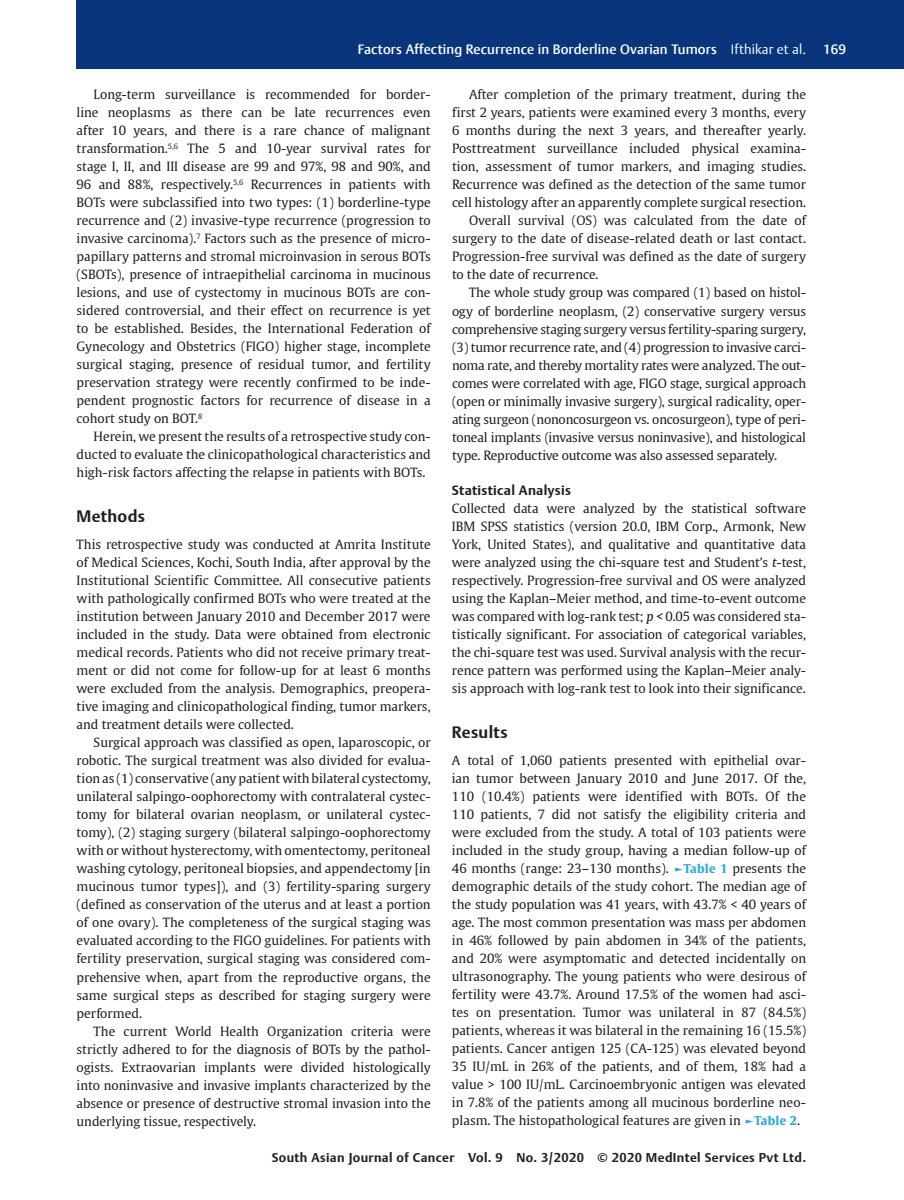
<style>
.page{position:relative;width:904px;height:1200px;background:#fff}
.page>*{position:absolute;margin:0;border:0;box-sizing:border-box;transform-origin:0 0}
.t1{font:700 16.5px "Thieme Argo 2011";letter-spacing:.02em;color:#231f20}
.t2{font:500 13.5px "Thieme Argo 2011";letter-spacing:.01em;color:#fff}
.t3{font:700 13.5px "Thieme Argo 2011";letter-spacing:.02em;color:#231f20}
.t4{font:12.75px/18px "Thieme Gulliver 2011";letter-spacing:-.01em;color:#231f20;text-align:justify}
.t5{font:700 12.75px "Thieme Argo 2011";letter-spacing:.03em;color:#231f20}
.s1{font-weight:300}
.s2{font-style:italic}
.s3{font-weight:700;font-size:12.15px;color:#2baae1}
</style>
<div class="page">
<div style="left:77px;top:0;width:826px;height:68px;background:#08357c"></div>
<p class="t2" style="left:358px;top:41px;width:449px">Factors Affecting Recurrence in Borderline Ovarian Tumors <span class="s1">Ifthikar et al.</span></p>
<p class="t2" style="left:822px;top:41px;width:25px">169</p>
<p class="t4" style="left:77px;top:85px;width:355px;text-indent:17px">Long-term surveillance is recommended for border&shy;line neoplasms as there can be late recurrences even after 10 years, and there is a rare chance of malignant transformation.<sup>5,6</sup> The 5 and 10-year survival rates for stage I, II, and III disease are 99 and 97%, 98 and 90%, and 96 and 88%, respectively.<sup>5,6</sup> Recurrences in patients with BOTs were subclassified into two types: (1) borderline-type recurrence and (2) invasive-type recurrence (progression to invasive carcinoma).<sup>7</sup> Factors such as the presence of micro&shy;papillary patterns and stromal microinvasion in serous BOTs (SBOTs), presence of intraepithelial carcinoma in mucinous lesions, and use of cystectomy in mucinous BOTs are con&shy;sidered controversial, and their effect on recurrence is yet to be established. Besides, the International Federation of Gynecology and Obstetrics (FIGO) higher stage, incomplete surgical staging, presence of residual tumor, and fertility preservation strategy were recently confirmed to be inde&shy;pendent prognostic factors for recurrence of disease in a cohort study on BOT.<sup>8</sup></p>
<p class="t4" style="left:77px;top:427px;width:355px;text-indent:17px">Herein, we present the results of a retrospective study con&shy;ducted to evaluate the clinicopathological characteristics and high-risk factors affecting the relapse in patients with BOTs.</p>
<p class="t1" style="left:77px;top:505px;width:70px">Methods</p>
<p class="t4" style="left:77px;top:535px;width:355px">This retrospective study was conducted at Amrita Institute of Medical Sciences, Kochi, South India, after approval by the Institutional Scientific Committee. All consecutive patients with pathologically confirmed BOTs who were treated at the institution between January 2010 and December 2017 were included in the study. Data were obtained from electronic medical records. Patients who did not receive primary treat&shy;ment or did not come for follow-up for at least 6 months were excluded from the analysis. Demographics, preopera&shy;tive imaging and clinicopathological finding, tumor markers, and treatment details were collected.</p>
<p class="t4" style="left:77px;top:733px;width:355px;text-indent:17px">Surgical approach was classified as open, laparoscopic, or robotic. The surgical treatment was also divided for evalua&shy;tion as (1) conservative (any patient with bilateral cystectomy, unilateral salpingo-oophorectomy with contralateral cystec&shy;tomy for bilateral ovarian neoplasm, or unilateral cystec&shy;tomy), (2) staging surgery (bilateral salpingo-oophorectomy with or without hysterectomy, with omentectomy, peritoneal washing cytology, peritoneal biopsies, and appendectomy [in mucinous tumor types]), and (3) fertility-sparing surgery (defined as conservation of the uterus and at least a portion of one ovary). The completeness of the surgical staging was evaluated according to the FIGO guidelines. For patients with fertility preservation, surgical staging was considered com&shy;prehensive when, apart from the reproductive organs, the same surgical steps as described for staging surgery were performed.</p>
<p class="t4" style="left:77px;top:1021px;width:355px;text-indent:17px">The current World Health Organization criteria were strictly adhered to for the diagnosis of BOTs by the pathol&shy;ogists. Extraovarian implants were divided histologically into noninvasive and invasive implants characterized by the absence or presence of destructive stromal invasion into the underlying tissue, respectively.</p>
<p class="t4" style="left:469px;top:85px;width:338px">After completion of the primary treatment, during the</p>
<p class="t4" style="left:452px;top:103px;width:355px">first 2 years, patients were examined every 3 months, every</p>
<p class="t4" style="left:452px;top:121px;width:355px">6 months during the next 3 years, and thereafter yearly.</p>
<p class="t4" style="left:452px;top:139px;width:355px">Posttreatment surveillance included physical examina-</p>
<p class="t4" style="left:452px;top:157px;width:355px">tion, assessment of tumor markers, and imaging studies.</p>
<p class="t4" style="left:452px;top:175px;width:355px">Recurrence was defined as the detection of the same tumor</p>
<p class="t4" style="left:452px;top:193px;width:355px">cell histology after an apparently complete surgical resection.</p>
<p class="t4" style="left:469px;top:211px;width:338px">Overall survival (OS) was calculated from the date of</p>
<p class="t4" style="left:452px;top:229px;width:355px">surgery to the date of disease-related death or last contact.</p>
<p class="t4" style="left:452px;top:247px;width:355px">Progression-free survival was defined as the date of surgery</p>
<p class="t4" style="left:452px;top:265px;width:148px">to the date of recurrence.</p>
<p class="t4" style="left:469px;top:283px;width:338px">The whole study group was compared (1) based on histol-</p>
<p class="t4" style="left:452px;top:301px;width:355px">ogy of borderline neoplasm, (2) conservative surgery versus</p>
<p class="t4" style="left:452px;top:319px;width:355px">comprehensive staging surgery versus fertility-sparing surgery,</p>
<p class="t4" style="left:452px;top:337px;width:355px">(3) tumor recurrence rate, and (4) progression to invasive carci-</p>
<p class="t4" style="left:452px;top:355px;width:355px">noma rate, and thereby mortality rates were analyzed. The out-</p>
<p class="t4" style="left:452px;top:373px;width:355px">comes were correlated with age, FIGO stage, surgical approach</p>
<p class="t4" style="left:452px;top:391px;width:355px">(open or minimally invasive surgery), surgical radicality, oper-</p>
<p class="t4" style="left:452px;top:409px;width:355px">ating surgeon (nononcosurgeon vs. oncosurgeon), type of peri-</p>
<p class="t4" style="left:452px;top:427px;width:355px">toneal implants (invasive versus noninvasive), and histological</p>
<p class="t4" style="left:452px;top:445px;width:326px">type. Reproductive outcome was also assessed separately.</p>
<p class="t3" style="left:452px;top:482px;width:120px">Statistical Analysis</p>
<p class="t4" style="left:452px;top:499px;width:355px">Collected data were analyzed by the statistical software IBM SPSS statistics (version 20.0, IBM Corp., Armonk, New York, United States), and qualitative and quantitative data were analyzed using the chi-square test and Student’s <span class="s2">t</span>-test, respectively. Progression-free survival and OS were analyzed using the Kaplan–Meier method, and time-to-event outcome was compared with log-rank test; <span class="s2">p &lt;</span> 0.05 was considered sta&shy;tistically significant. For association of categorical variables, the chi-square test was used. Survival analysis with the recur&shy;rence pattern was performed using the Kaplan–Meier analy&shy;sis approach with log-rank test to look into their significance.</p>
<p class="t1" style="left:452px;top:721px;width:57px">Results</p>
<p class="t4" style="left:452px;top:751px;width:355px">A total of 1,060 patients presented with epithelial ovar&shy;ian tumor between January 2010 and June 2017. Of the, 110 (10.4%) patients were identified with BOTs. Of the 110 patients, 7 did not satisfy the eligibility criteria and were excluded from the study. A total of 103 patients were included in the study group, having a median follow-up of 46 months (range: 23–130 months). <span class="s3">►Table 1</span> presents the demographic details of the study cohort. The median age of the study population was 41 years, with 43.7% &lt; 40 years of age. The most common presentation was mass per abdomen in 46% followed by pain abdomen in 34% of the patients, and 20% were asymptomatic and detected incidentally on ultrasonography. The young patients who were desirous of fertility were 43.7%. Around 17.5% of the women had asci&shy;tes on presentation. Tumor was unilateral in 87 (84.5%) patients, whereas it was bilateral in the remaining 16 (15.5%) patients. Cancer antigen 125 (CA-125) was elevated beyond 35 IU/mL in 26% of the patients, and of them, 18% had a value &gt; 100 IU/mL. Carcinoembryonic antigen was elevated in 7.8% of the patients among all mucinous borderline neo&shy;plasm. The histopathological features are given in <span class="s3">►Table 2</span>.</p>
<p class="t5" style="left:271px;top:1149px;width:535px">South Asian Journal of Cancer Vol. 9 No. 3/2020 © 2020 MedIntel Services Pvt Ltd.</p>
</div>
